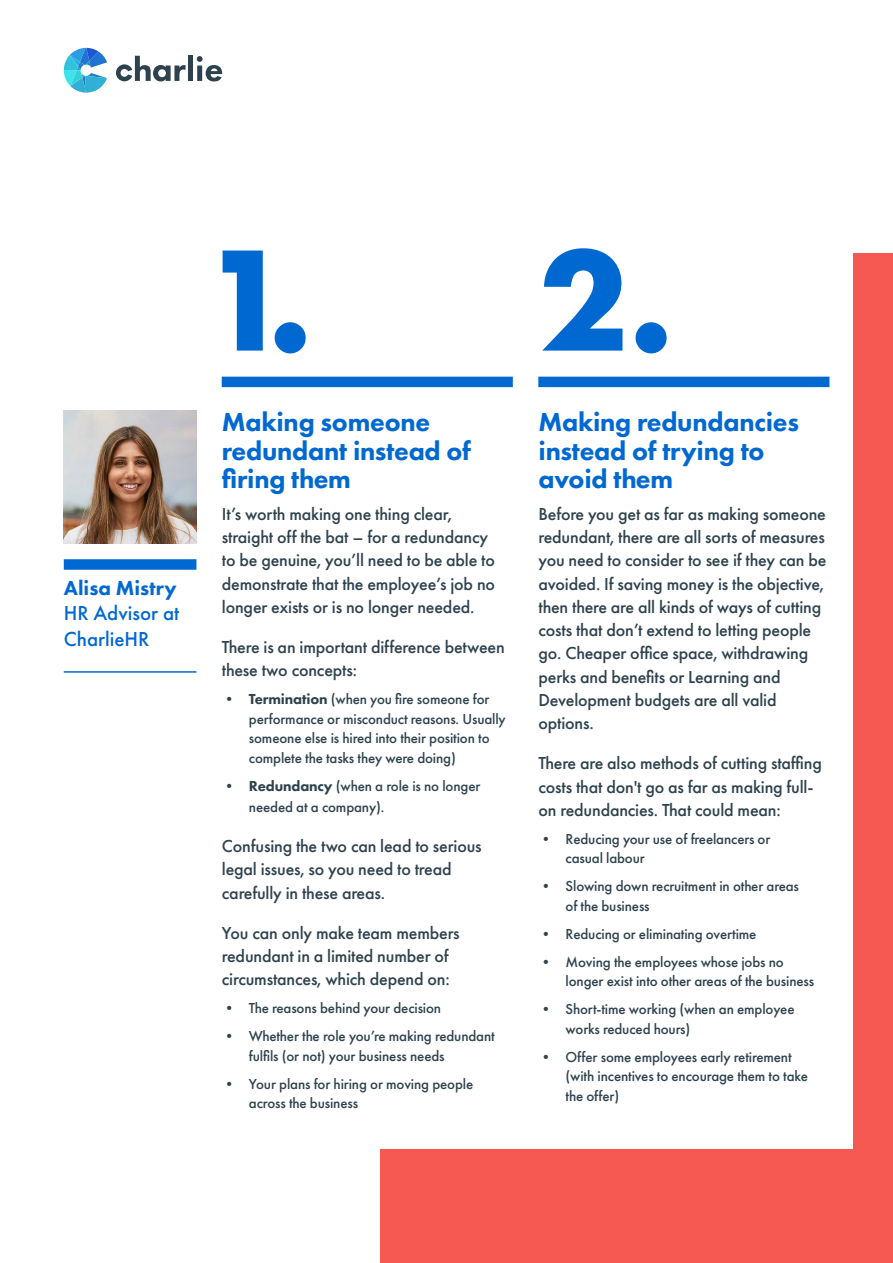
<style>
.page{position:relative;width:893px;height:1263px;background:#fff}
.page>*{position:absolute;margin:0;border:0;box-sizing:border-box;transform-origin:0 0}
.t1{font:700 150px "Futura PT";color:#0069d1}
.t2{font:800 27px/28.5px "Futura PT";letter-spacing:-.01em;color:#0069d1}
.t3{font:500 21px/25.2px "Futura PT";color:#0069d1}
.t4{font:800 21px "Futura PT";color:#0069d1}
.t5{font:500 18px/23.2px "Futura PT";letter-spacing:-.01em;color:#2e424d}
.t6{font:500 15px/19.5px "Futura PT";letter-spacing:-.01em;color:#2e424d}
.s1{font-weight:800}
</style>
<div class="page">
<div style="left:380px;top:253px;width:513px;height:1010px;background:#f65951"></div>
<div style="left:196px;top:251px;width:657px;height:897px;background:#fff"></div>
<svg style="left:64px;top:48px;width:43px;height:45px"></svg>
<div style="left:188px;top:56px;width:5px;height:25px;background:#2e424d"></div>
<svg style="left:197px;top:56px;width:25px;height:25px"></svg>
<svg style="left:116px;top:56px;width:70px;height:25px"></svg>
<img style="left:64px;top:410px;width:132px;height:133px">
<div style="left:64px;top:559px;width:132px;height:11px;background:#0069d1"></div>
<hr style="left:64px;top:671px;width:132px;height:2px;background:#0069d1">
<div style="left:222px;top:377px;width:291px;height:10px;background:#0069d1"></div>
<div style="left:538px;top:377px;width:291px;height:10px;background:#0069d1"></div>
<p class="t4" style="left:64px;top:575px;width:114px">Alisa Mistry</p>
<p class="t3" style="left:64px;top:601px;width:117px">HR Advisor at<br>CharlieHR</p>
<h1 class="t1" style="left:202px;top:204px;width:113px">1.</h1>
<h2 class="t2" style="left:222px;top:407px;width:251px">Making someone redundant instead of firing them</h2>
<p class="t5" style="left:222px;top:502px;width:275px">It’s worth making one thing clear, straight off the bat – for a redundancy to be genuine, you’ll need to be able to demonstrate that the employee’s job no longer exists or is no longer needed.</p>
<p class="t5" style="left:222px;top:635px;width:284px">There is an important difference between these two concepts:</p>
<p class="t6" style="left:249px;top:690px;width:258px;text-indent:-27px"><span class="s1">• Termination</span> (when you fire someone for performance or misconduct reasons. Usually someone else is hired into their position to complete the tasks they were doing)</p>
<p class="t6" style="left:249px;top:775px;width:233px;line-height:21px;text-indent:-27px"><span class="s1">• Redundancy</span> (when a role is no longer needed at a company).</p>
<p class="t5" style="left:222px;top:834px;width:261px">Confusing the two can lead to serious legal issues, so you need to tread carefully in these areas.</p>
<p class="t5" style="left:222px;top:921px;width:239px">You can only make team members redundant in a limited number of circumstances, which depend on:</p>
<p class="t6" style="left:222px;top:999px;width:221px">• The reasons behind your decision</p>
<p class="t6" style="left:249px;top:1027px;width:247px;text-indent:-27px">• Whether the role you’re making redundant fulfils (or not) your business needs</p>
<p class="t6" style="left:249px;top:1074px;width:226px;text-indent:-27px">• Your plans for hiring or moving people across the business</p>
<h1 class="t1" style="left:538px;top:204px;width:137px">2.</h1>
<h2 class="t2" style="left:539px;top:407px;width:262px">Making redundancies instead of trying to avoid them</h2>
<p class="t5" style="left:539px;top:502px;width:289px">Before you get as far as making someone redundant, there are all sorts of measures you need to consider to see if they can be avoided. If saving money is the objective, then there are all kinds of ways of cutting costs that don’t extend to letting people go. Cheaper office space, withdrawing perks and benefits or Learning and Development budgets are all valid options.</p>
<p class="t5" style="left:539px;top:752px;width:285px">There are also methods of cutting staffing costs that don't go as far as making full&shy;on redundancies. That could mean:</p>
<p class="t6" style="left:566px;top:829px;width:206px;text-indent:-27px">• Reducing your use of freelancers or casual labour</p>
<p class="t6" style="left:566px;top:877px;width:235px;text-indent:-27px">• Slowing down recruitment in other areas of the business</p>
<p class="t6" style="left:539px;top:924px;width:219px">• Reducing or eliminating overtime</p>
<p class="t6" style="left:566px;top:952px;width:250px;text-indent:-27px">• Moving the employees whose jobs no longer exist into other areas of the business</p>
<p class="t6" style="left:566px;top:1000px;width:231px;text-indent:-27px">• Short-time working (when an employee works reduced hours)</p>
<p class="t6" style="left:566px;top:1047px;width:244px;text-indent:-27px">• Offer some employees early retirement (with incentives to encourage them to take the offer)</p>
</div>
